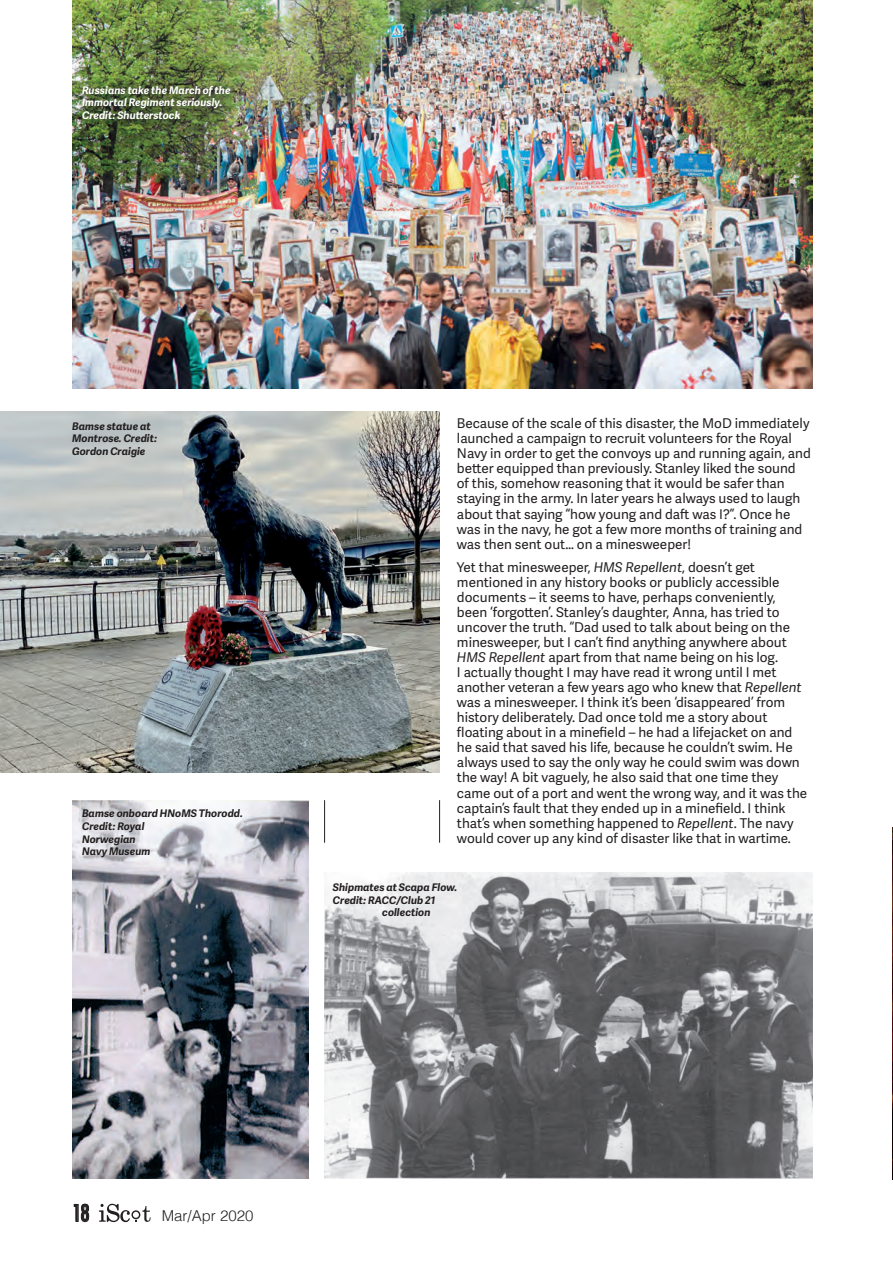
<style>
.page{position:relative;width:893px;height:1263px;background:#fff}
.page>*{position:absolute;margin:0;border:0;box-sizing:border-box;transform-origin:0 0}
.t1{font:500 condensed 22.5px "Futura";color:#231f20}
.t2{font:300 15px "Helvetica";color:#231f20}
.t3{font:13.5px/15px "Adelle Sans";color:#231f20}
.t4{font:italic 700 10.5px/12.6px "Adelle Sans";color:#231f20}
.t5{font:italic 700 10.5px/12.6px "Adelle Sans";color:#fff}
.s1{font-style:italic}
</style>
<div class="page">
<img style="left:72px;top:0;width:740px;height:389px">
<hr style="left:324px;top:800px;width:1px;height:43px;background:#231f20">
<hr style="left:439px;top:800px;width:1px;height:43px;background:#231f20">
<img style="left:0;top:412px;width:440px;height:361px">
<img style="left:72px;top:800px;width:236px;height:378px">
<img style="left:324px;top:872px;width:488px;height:306px">
<img style="left:892px;top:827px;width:1px;height:353px">
<img style="left:76px;top:79px;width:164px;height:50px">
<svg style="left:72px;top:800px;width:183px;height:70px"></svg>
<svg style="left:74px;top:1204px;width:15px;height:18px"></svg>
<svg style="left:99px;top:1203px;width:52px;height:19px"></svg>
<p class="t5" style="left:82px;top:83px;width:150px">Russians take the March of the<br>Immortal Regiment seriously.<br>Credit: Shutterstock</p>
<p class="t4" style="left:72px;top:419px;width:87px">Bamse statue at<br>Montrose. Credit:<br>Gordon Craigie</p>
<p class="t4" style="left:82px;top:807px;width:162px">Bamse onboard HNoMS Thorodd.<br>Credit: Royal<br>Norwegian<br>Navy Museum</p>
<p class="t3" style="left:457px;top:416px;width:355px">Because of the scale of this disaster, the MoD immediately launched a campaign to recruit volunteers for the Royal Navy in order to get the convoys up and running again, and better equipped than previously. Stanley liked the sound of this, somehow reasoning that it would be safer than staying in the army. In later years he always used to laugh about that saying “how young and daft was I?”. Once he was in the navy, he got a few more months of training and was then sent out… on a minesweeper!</p>
<p class="t3" style="left:457px;top:559px;width:352px">Yet that minesweeper, <span class="s1">HMS Repellent</span>, doesn’t get mentioned in any history books or publicly accessible documents – it seems to have, perhaps conveniently, been ‘forgotten’. Stanley’s daughter, Anna, has tried to uncover the truth. “Dad used to talk about being on the minesweeper, but I can’t find anything anywhere about <span class="s1">HMS Repellent</span> apart from that name being on his log.<br>I actually thought I may have read it wrong until I met another veteran a few years ago who knew that <span class="s1">Repellent </span>was a minesweeper. I think it’s been ‘disappeared’ from history deliberately. Dad once told me a story about floating about in a minefield – he had a lifejacket on and he said that saved his life, because he couldn’t swim. He always used to say the only way he could swim was down the way! A bit vaguely, he also said that one time they came out of a port and went the wrong way, and it was the captain’s fault that they ended up in a minefield. I think that’s when something happened to <span class="s1">Repellent</span>. The navy would cover up any kind of disaster like that in wartime.</p>
<p class="t4" style="left:333px;top:881px;width:126px">Shipmates at Scapa Flow.</p>
<p class="t4" style="left:333px;top:893px;width:104px">Credit: RACC/Club 21</p>
<p class="t4" style="left:382px;top:906px;width:50px">collection</p>
<h1 class="t1" style="left:72px;top:1199px;width:19px">18</h1>
<p class="t2" style="left:162px;top:1203px;width:93px">Mar/Apr 2020</p>
</div>
